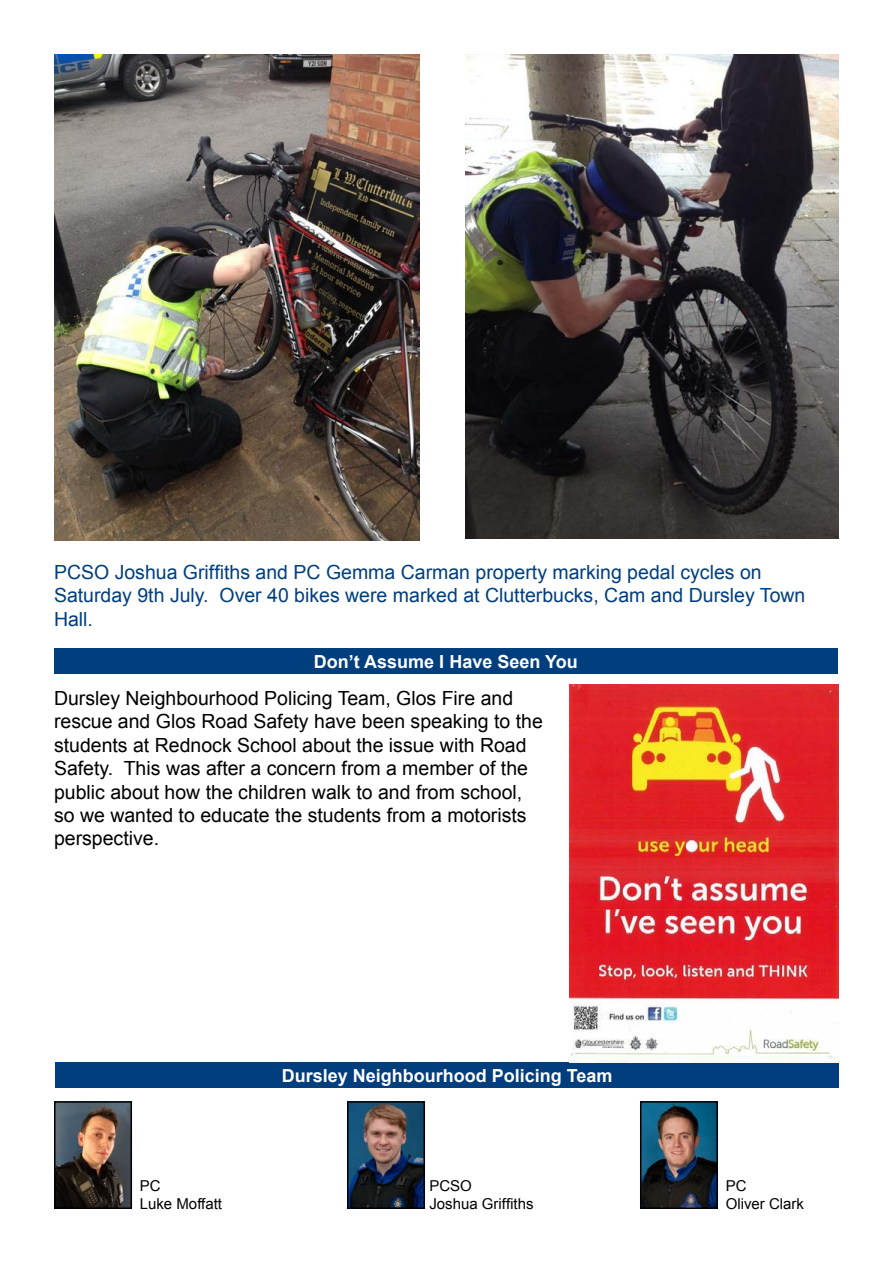
<style>
.page{position:relative;width:893px;height:1263px;background:#fff}
.page>*{position:absolute;margin:0;border:0;box-sizing:border-box;transform-origin:0 0}
.t1{font:19.5px/23.4px "Arial";color:#000}
.t2{font:19.5px/23.4px "Arial";color:#003e7e}
.t3{font:700 18px "Arial";color:#fff}
.t4{font:15px/18px "Arial";color:#000}
</style>
<div class="page">
<div style="left:55px;top:1062px;width:784px;height:26px;background:#003e7e"></div>
<div style="left:54px;top:648px;width:784px;height:26px;background:#003e7e"></div>
<img style="left:57px;top:1104px;width:72px;height:102px">
<div style="left:54px;top:1101px;width:78px;height:108px;border:2px solid #000"></div>
<img style="left:350px;top:1104px;width:72px;height:102px">
<div style="left:347px;top:1101px;width:78px;height:108px;border:2px solid #000"></div>
<img style="left:643px;top:1104px;width:72px;height:102px">
<div style="left:640px;top:1101px;width:78px;height:108px;border:2px solid #000"></div>
<img style="left:54px;top:54px;width:366px;height:486px">
<img style="left:466px;top:54px;width:373px;height:484px">
<img style="left:570px;top:685px;width:269px;height:377px">
<p class="t2" style="left:54px;top:561px;width:753px">PCSO Joshua Griffiths and PC Gemma Carman property marking pedal cycles on<br>Saturday 9th July. Over 40 bikes were marked at Clutterbucks, Cam and Dursley Town<br>Hall.</p>
<p class="t3" style="left:314px;top:649px;width:265px">Don’t Assume I Have Seen You</p>
<p class="t1" style="left:54px;top:687px;width:490px">Dursley Neighbourhood Policing Team, Glos Fire and rescue and Glos Road Safety have been speaking to the students at Rednock School about the issue with Road Safety. This was after a concern from a member of the public about how the children walk to and from school, so we wanted to educate the students from a motorists perspective.</p>
<p class="t3" style="left:282px;top:1063px;width:332px">Dursley Neighbourhood Policing Team</p>
<p class="t4" style="left:140px;top:1177px;width:84px">PC<br>Luke Moffatt</p>
<p class="t4" style="left:429px;top:1177px;width:106px">PCSO<br>Joshua Griffiths</p>
<p class="t4" style="left:726px;top:1177px;width:80px">PC<br>Oliver Clark</p>
</div>
